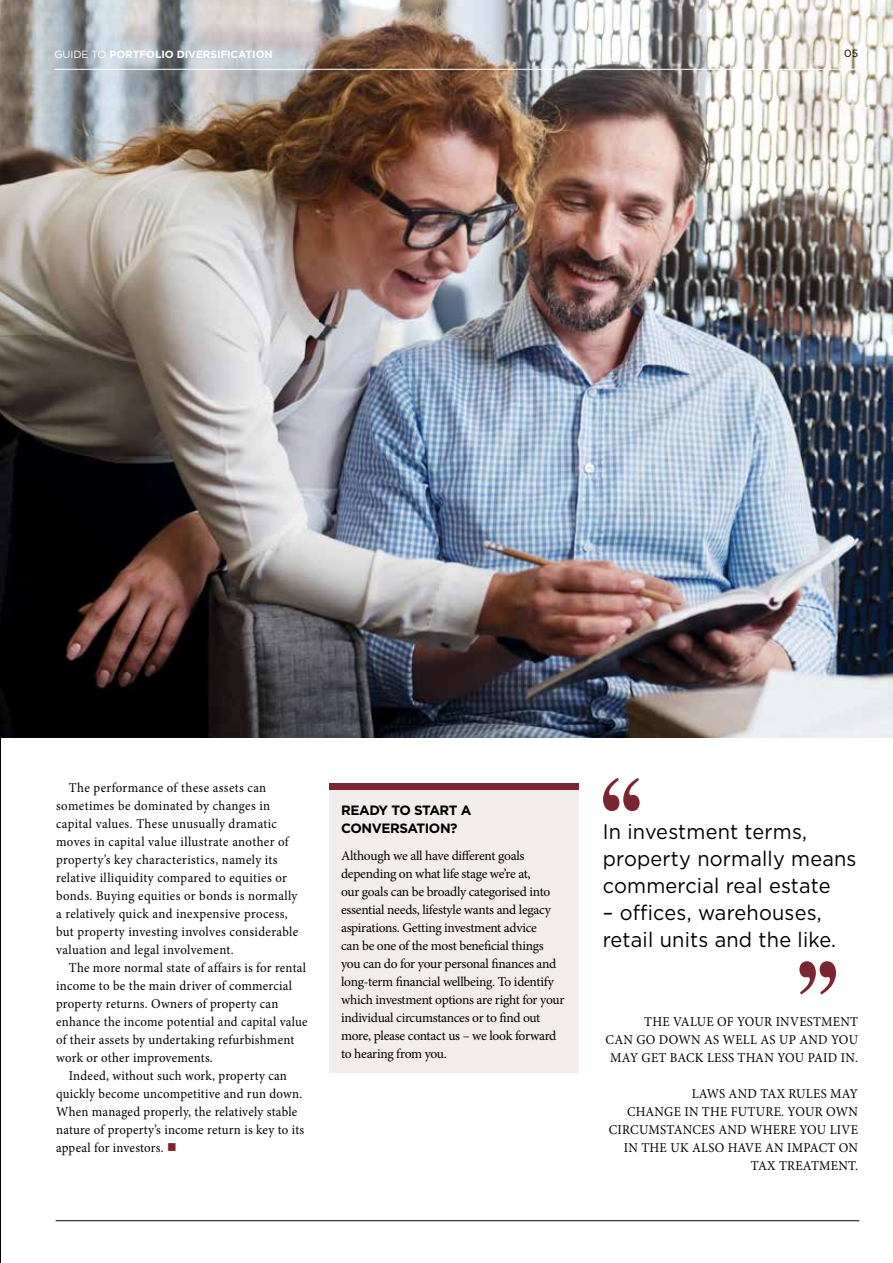
<style>
.page{position:relative;width:893px;height:1263px;background:#fff}
.page>*{position:absolute;margin:0;border:0;box-sizing:border-box;transform-origin:0 0}
.t1{font:21px/27px "Gotham HTF";letter-spacing:.01em;color:#000;scale:.95 1}
.t2{font:13.5px/18px "Minion Pro";letter-spacing:.015em;color:#000;text-align:right;scale:.95 1}
.t3{font:13.5px/18px "Minion Pro";letter-spacing:-.02em;color:#000}
.t4{font:700 13.5px/18px "Gotham HTF";letter-spacing:-.03em;color:#000}
.t5{font:700 10.5px "Gotham HTF";letter-spacing:-.01em;color:#fff}
.t6{font:10.5px "Gotham HTF";color:#000}
.s1{font-weight:400}
.s2{color:#7c2532}
</style>
<div class="page">
<hr style="left:0;top:738px;width:1px;height:525px;background:#010305">
<img style="left:0;top:0;width:893px;height:738px">
<hr style="left:54px;top:69px;width:804px;height:1px;background:#fff">
<hr style="left:56px;top:1220px;width:803px;height:1px;background:#000">
<div style="left:329px;top:790px;width:250px;height:283px;background:#f3eced"></div>
<div style="left:329px;top:783px;width:250px;height:7px;background:#7c2532"></div>
<svg style="left:603px;top:778px;width:37px;height:33px"></svg>
<svg style="left:799px;top:961px;width:37px;height:33px"></svg>
<p class="t5" style="left:54px;top:48px;width:220px"><span class="s1">GUIDE TO</span> PORTFOLIO DIVERSIFICATION</p>
<p class="t6" style="left:844px;top:48px;width:15px">05</p>
<p class="t2" style="left:56px;top:779px;width:256px;text-align:left;text-indent:13px">The performance of these assets can sometimes be dominated by changes in capital values. These unusually dramatic moves in capital value illustrate another of property’s key characteristics, namely its relative illiquidity compared to equities or bonds. Buying equities or bonds is normally a relatively quick and inexpensive process, but property investing involves considerable valuation and legal involvement.</p>
<p class="t2" style="left:69px;top:959px;width:251px">The more normal state of affairs is for rental</p>
<p class="t2" style="left:56px;top:977px;width:250px">income to be the main driver of commercial</p>
<p class="t2" style="left:56px;top:995px;width:236px">property returns. Owners of property can</p>
<p class="t2" style="left:56px;top:1013px;width:266px">enhance the income potential and capital value</p>
<p class="t2" style="left:56px;top:1031px;width:252px">of their assets by undertaking refurbishment</p>
<p class="t2" style="left:56px;top:1049px;width:167px">work or other improvements.</p>
<p class="t2" style="left:69px;top:1067px;width:231px">Indeed, without such work, property can</p>
<p class="t2" style="left:56px;top:1085px;width:261px">quickly become uncompetitive and run down.</p>
<p class="t2" style="left:56px;top:1103px;width:255px">When managed properly, the relatively stable</p>
<p class="t2" style="left:56px;top:1121px;width:263px">nature of property’s income return is key to its</p>
<p class="t2" style="left:56px;top:1139px;width:129px">appeal for investors. <span class="s2">■</span></p>
<p class="t4" style="left:341px;top:801px;width:132px">READY TO START A<br>CONVERSATION?</p>
<p class="t3" style="left:341px;top:847px;width:225px">Although we all have different goals depending on what life stage we’re at,<br>our goals can be broadly categorised into essential needs, lifestyle wants and legacy aspirations. Getting investment advice<br>can be one of the most beneficial things you can do for your personal finances and long-term financial wellbeing. To identify which investment options are right for your individual circumstances or to find out more, please contact us – we look forward to hearing from you.</p>
<h1 class="t1" style="left:603px;top:817px;width:269px">In investment terms, property normally means commercial real estate</h1>
<h1 class="t1" style="left:603px;top:898px;width:247px">– offices, warehouses, retail units and the like.</h1>
<p class="t2" style="left:606px;top:1013px;width:267px">THE VALUE OF YOUR INVESTMENT<br>CAN GO DOWN AS WELL AS UP AND YOU<br>MAY GET BACK LESS THAN YOU PAID IN.</p>
<p class="t2" style="left:609px;top:1085px;width:264px">LAWS AND TAX RULES MAY<br>CHANGE IN THE FUTURE. YOUR OWN<br>CIRCUMSTANCES AND WHERE YOU LIVE<br>IN THE UK ALSO HAVE AN IMPACT ON<br>TAX TREATMENT.</p>
</div>
